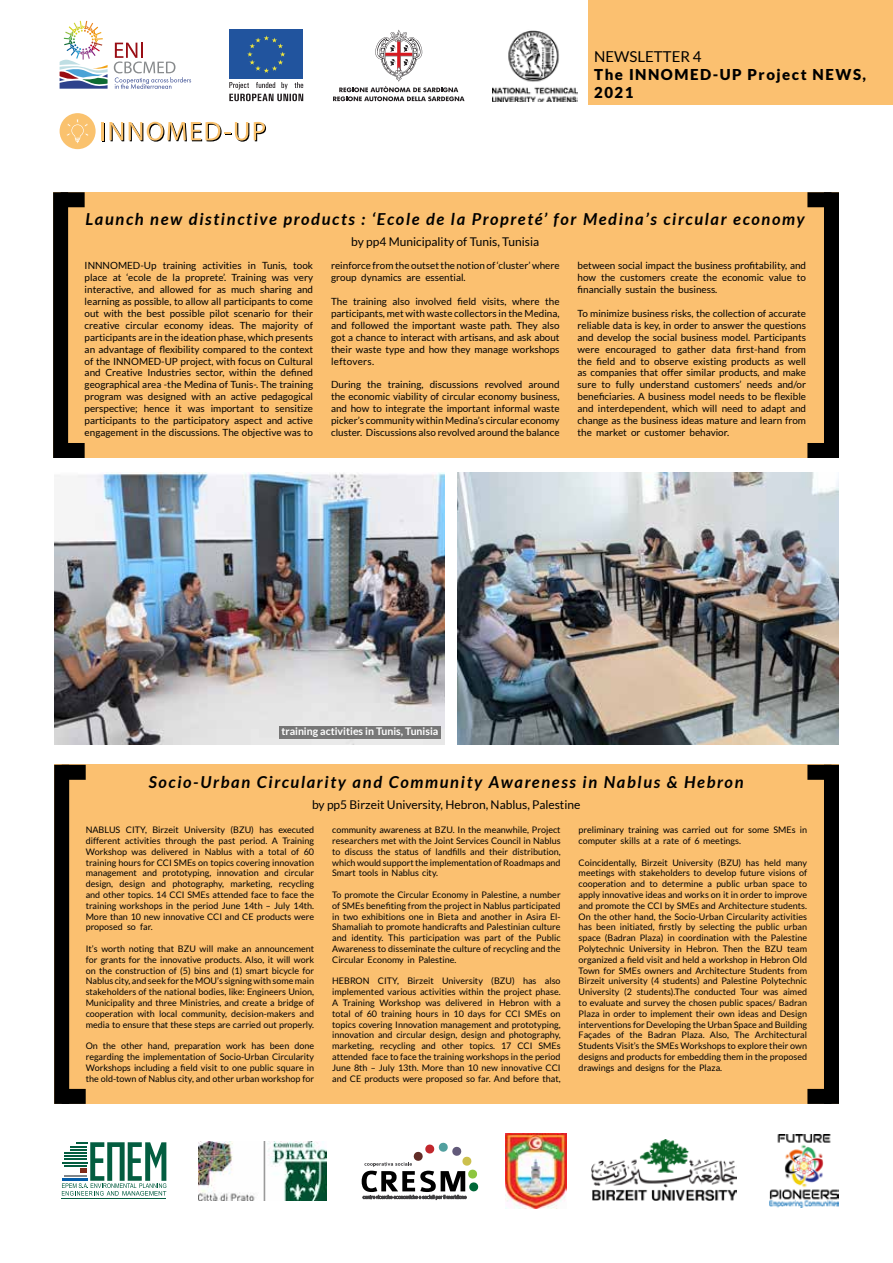
<style>
.page{position:relative;width:893px;height:1263px;background:#fff}
.page>*{position:absolute;margin:0;border:0;box-sizing:border-box;transform-origin:0 0}
.t1{font:italic 700 16.5px "Lato";letter-spacing:.1em;color:#000}
.t2{font:900 15px/18px "Lato";letter-spacing:.1em;color:#000}
.t3{font:15px "Lato";color:#000}
.t4{font:12px "Lato";color:#000}
.t5{font:700 10.5px "Lato";color:#fff}
.t6{font:9.9px/11.9px "Lato";color:#000;text-align:justify}
.t7{font:9px/10.8px "Lato";color:#000;text-align:justify}
</style>
<div class="page">
<div style="left:589px;top:0;width:304px;height:104px;background:#fbc070"></div>
<img style="left:592px;top:1140px;width:144px;height:60px">
<img style="left:769px;top:1134px;width:69px;height:73px">
<img style="left:198px;top:1141px;width:128px;height:60px">
<img style="left:506px;top:1133px;width:61px;height:76px">
<hr style="left:62px;top:1198px;width:104px;height:1px;background:#035d40">
<svg style="left:62px;top:1142px;width:104px;height:54px"></svg>
<svg style="left:362px;top:1142px;width:117px;height:58px"></svg>
<div style="left:60px;top:113px;width:36px;height:36px;background:#fac26e;border-radius:50%"></div>
<svg style="left:67px;top:119px;width:22px;height:24px"></svg>
<svg style="left:102px;top:122px;width:164px;height:20px"></svg>
<svg style="left:60px;top:21px;width:48px;height:68px"></svg>
<svg style="left:114px;top:43px;width:77px;height:46px"></svg>
<div style="left:229px;top:30px;width:74px;height:49px;background:#21549e"></div>
<svg style="left:247px;top:36px;width:38px;height:37px"></svg>
<svg style="left:229px;top:82px;width:74px;height:19px"></svg>
<svg style="left:333px;top:30px;width:131px;height:71px"></svg>
<img style="left:492px;top:30px;width:85px;height:71px">
<div style="left:53px;top:192px;width:786px;height:266px;background:#fbc070"></div>
<div style="left:824px;top:192px;width:15px;height:266px;background:#000"></div>
<div style="left:807px;top:192px;width:24px;height:15px;background:#000"></div>
<div style="left:807px;top:443px;width:24px;height:15px;background:#000"></div>
<div style="left:53px;top:192px;width:15px;height:266px;background:#000"></div>
<div style="left:61px;top:192px;width:24px;height:15px;background:#000"></div>
<div style="left:61px;top:443px;width:24px;height:15px;background:#000"></div>
<div style="left:54px;top:765px;width:785px;height:339px;background:#fbc070"></div>
<div style="left:824px;top:765px;width:15px;height:339px;background:#000"></div>
<div style="left:807px;top:765px;width:24px;height:15px;background:#000"></div>
<div style="left:807px;top:1089px;width:24px;height:15px;background:#000"></div>
<div style="left:54px;top:765px;width:15px;height:339px;background:#000"></div>
<div style="left:62px;top:765px;width:24px;height:15px;background:#000"></div>
<div style="left:62px;top:1089px;width:24px;height:15px;background:#000"></div>
<img style="left:54px;top:472px;width:391px;height:272px">
<img style="left:457px;top:472px;width:382px;height:272px">
<div style="left:279px;top:726px;width:162px;height:12px;background:#777"></div>
<h2 class="t3" style="left:594px;top:48px;width:109px">NEWSLETTER 4</h2>
<h2 class="t2" style="left:594px;top:65px;width:273px">The INNOMED-UP Project NEWS,<br>2021</h2>
<h1 class="t1" style="left:85px;top:209px;width:721px">Launch new distinctive products : ‘Ecole de la Propreté’ for Medina’s circular economy</h1>
<h3 class="t4" style="left:351px;top:235px;width:189px">by pp4 Municipality of Tunis, Tunisia</h3>
<p class="t6" style="left:85px;top:260px;width:230px">INNNOMED-Up training activities in Tunis, took place at ‘ecole de la proprete’. Training was very interactive, and allowed for as much sharing and learning as possible, to allow all participants to come out with the best possible pilot scenario for their creative circular economy ideas. The majority of participants are in the ideation phase, which presents an advantage of flexibility compared to the context of the INNOMED-UP project, with focus on Cultural and Creative Industries sector, within the defined geographical area -the Medina of Tunis-. The training program was designed with an active pedagogical perspective; hence it was important to sensitize participants to the participatory aspect and active engagement in the discussions. The objective was to</p>
<p class="t6" style="left:331px;top:260px;width:230px">reinforce from the outset the notion of ‘cluster’ where group dynamics are essential.</p>
<p class="t6" style="left:331px;top:295px;width:230px">The training also involved field visits, where the participants, met with waste collectors in the Medina, and followed the important waste path. They also got a chance to interact with artisans, and ask about their waste type and how they manage workshops leftovers.</p>
<p class="t6" style="left:331px;top:379px;width:230px">During the training, discussions revolved around the economic viability of circular economy business, and how to integrate the important informal waste picker’s community within Medina’s circular economy cluster. Discussions also revolved around the balance</p>
<p class="t6" style="left:578px;top:260px;width:230px">between social impact the business profitability, and how the customers create the economic value to financially sustain the business.</p>
<p class="t6" style="left:578px;top:307px;width:230px">To minimize business risks, the collection of accurate reliable data is key, in order to answer the questions and develop the social business model. Participants were encouraged to gather data first-hand from the field and to observe existing products as well as companies that offer similar products, and make sure to fully understand customers’ needs and/or beneficiaries. A business model needs to be flexible and interdependent, which will need to adapt and change as the business ideas mature and learn from the market or customer behavior.</p>
<p class="t5" style="left:281px;top:725px;width:158px">training activities in Tunis, Tunisia</p>
<h1 class="t1" style="left:149px;top:772px;width:596px">Socio-Urban Circularity and Community Awareness in Nablus &amp; Hebron</h1>
<h3 class="t4" style="left:312px;top:798px;width:270px">by pp5 Birzeit University, Hebron, Nablus, Palestine</h3>
<p class="t7" style="left:86px;top:824px;width:230px">NABLUS CITY, Birzeit University (BZU) has executed different activities through the past period. A Training Workshop was delivered in Nablus with a total of 60 training hours for CCI SMEs on topics covering innovation management and prototyping, innovation and circular design, design and photography, marketing, recycling and other topics. 14 CCI SMEs attended face to face the training workshops in the period June 14th – July 14th.<br>More than 10 new innovative CCI and CE products were proposed so far.</p>
<p class="t7" style="left:86px;top:943px;width:230px">It’s worth noting that BZU will make an announcement for grants for the innovative products. Also, it will work on the construction of (5) bins and (1) smart bicycle for Nablus city, and seek for the MOU’s signing with some main stakeholders of the national bodies, like: Engineers Union, Municipality and three Ministries, and create a bridge of cooperation with local community, decision-makers and media to ensure that these steps are carried out properly.</p>
<p class="t7" style="left:86px;top:1040px;width:230px">On the other hand, preparation work has been done regarding the implementation of Socio-Urban Circularity Workshops including a field visit to one public square in the old-town of Nablus city, and other urban workshop for</p>
<p class="t7" style="left:332px;top:824px;width:230px">community awareness at BZU. In the meanwhile, Project researchers met with the Joint Services Council in Nablus to discuss the status of landfills and their distribution, which would support the implementation of Roadmaps and Smart tools in Nablus city.</p>
<p class="t7" style="left:332px;top:889px;width:230px">To promote the Circular Economy in Palestine, a number of SMEs benefiting from the project in Nablus participated in two exhibitions one in Bieta and another in Asira El-Shamaliah to promote handicrafts and Palestinian culture and identity. This participation was part of the Public Awareness to disseminate the culture of recycling and the Circular Economy in Palestine.</p>
<p class="t7" style="left:332px;top:975px;width:230px">HEBRON CITY, Birzeit University (BZU) has also implemented various activities within the project phase.<br>A Training Workshop was delivered in Hebron with a total of 60 training hours in 10 days for CCI SMEs on topics covering Innovation management and prototyping, innovation and circular design, design and photography, marketing, recycling and other topics. 17 CCI SMEs attended face to face the training workshops in the period June 8th – July 13th. More than 10 new innovative CCI and CE products were proposed so far. And before that,</p>
<p class="t7" style="left:579px;top:824px;width:230px">preliminary training was carried out for some SMEs in computer skills at a rate of 6 meetings.</p>
<p class="t7" style="left:579px;top:857px;width:230px">Coincidentally, Birzeit University (BZU) has held many meetings with stakeholders to develop future visions of cooperation and to determine a public urban space to apply innovative ideas and works on it in order to improve and promote the CCI by SMEs and Architecture students.<br>On the other hand, the Socio-Urban Circularity activities has been initiated, firstly by selecting the public urban space (Badran Plaza) in coordination with the Palestine Polytechnic University in Hebron. Then the BZU team organized a field visit and held a workshop in Hebron Old Town for SMEs owners and Architecture Students from Birzeit university (4 students) and Palestine Polytechnic University (2 students).The conducted Tour was aimed to evaluate and survey the chosen public spaces/ Badran Plaza in order to implement their own ideas and Design interventions for Developing the Urban Space and Building Façades of the Badran Plaza. Also, The Architectural Students Visit’s the SMEs Workshops to explore their own designs and products for embedding them in the proposed drawings and designs for the Plaza.</p>
</div>
